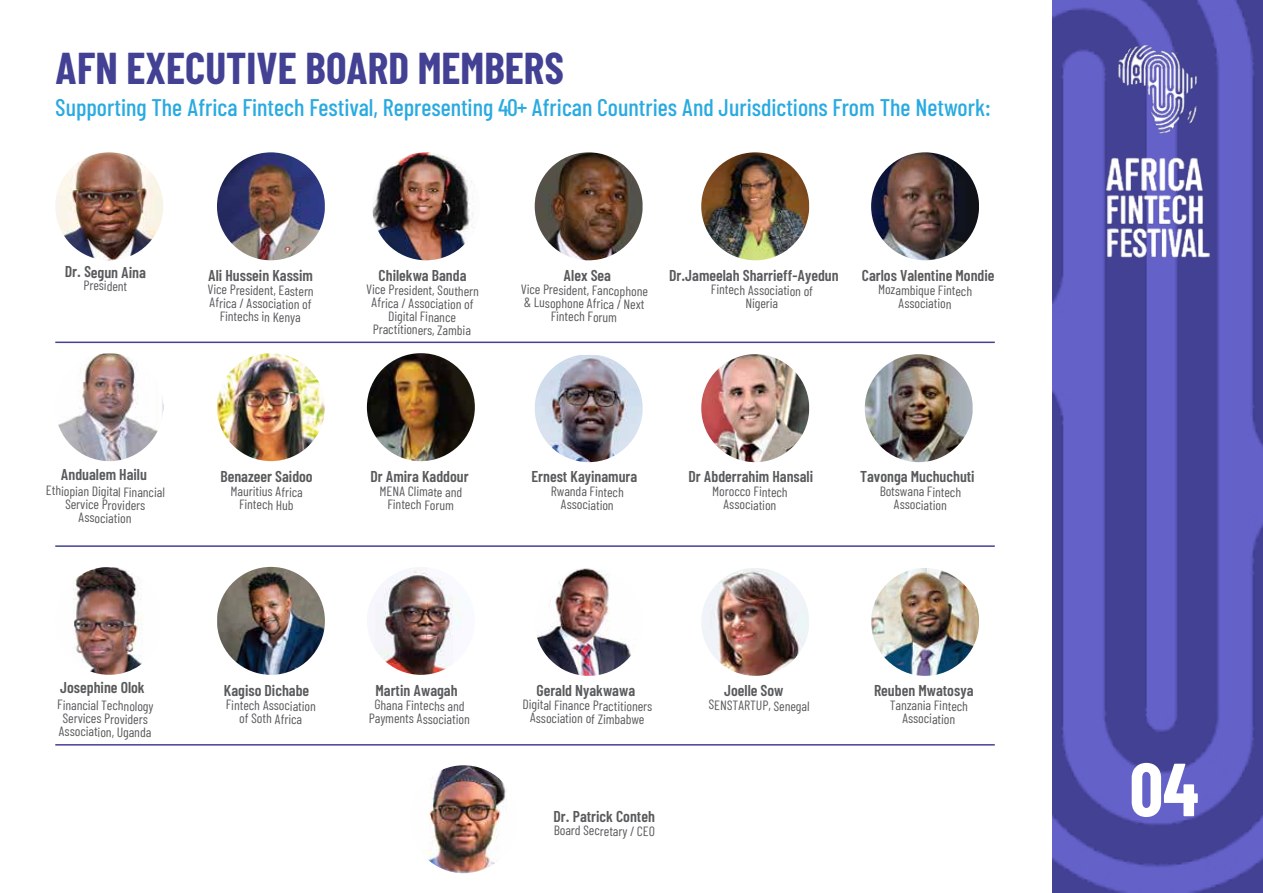
<style>
.page{position:relative;width:1263px;height:893px;background:#fff}
.page>*{position:absolute;margin:0;border:0;box-sizing:border-box;transform-origin:0 0}
.t1{font:700 75px "Barlow Condensed";color:#fff}
.t2{font:700 43.5px "Barlow Condensed";color:#434194}
.t3{font:500 24px "Barlow Condensed";color:#29aae1}
.t4{font:600 15.75px "Barlow Condensed";color:#595a5c}
.t5{font:13.5px/13.2px "Barlow Condensed";color:#595a5c;text-align:center}
</style>
<div class="page">
<img style="left:1052px;top:0;width:211px;height:893px">
<img style="left:1115px;top:43px;width:85px;height:93px">
<img style="left:1106px;top:157px;width:103px;height:101px">
<img style="left:58px;top:353px;width:105px;height:108px">
<img style="left:217px;top:354px;width:108px;height:107px">
<img style="left:367px;top:353px;width:108px;height:108px;border-radius:54px">
<img style="left:55px;top:152px;width:108px;height:108px;border-radius:54px">
<img style="left:217px;top:152px;width:108px;height:108px;border-radius:53px">
<img style="left:535px;top:152px;width:107px;height:108px;border-radius:53px">
<img style="left:701px;top:152px;width:108px;height:108px;border-radius:53px">
<img style="left:871px;top:152px;width:108px;height:108px;border-radius:53px">
<img style="left:535px;top:355px;width:107px;height:107px">
<img style="left:701px;top:354px;width:108px;height:108px;border-radius:53px">
<img style="left:865px;top:354px;width:108px;height:108px;border-radius:53px">
<img style="left:372px;top:152px;width:108px;height:108px;border-radius:54px">
<hr style="left:55px;top:342px;width:940px;height:1px;background:#434194">
<hr style="left:55px;top:545px;width:940px;height:2px;background:#434194">
<img style="left:73px;top:567px;width:70px;height:108px">
<img style="left:217px;top:567px;width:108px;height:108px;border-radius:53px">
<img style="left:367px;top:567px;width:108px;height:108px;border-radius:54px">
<img style="left:535px;top:568px;width:107px;height:108px;border-radius:53px">
<img style="left:410px;top:765px;width:107px;height:108px;border-radius:53px">
<img style="left:701px;top:568px;width:108px;height:108px;border-radius:53px">
<img style="left:871px;top:568px;width:108px;height:108px;border-radius:53px">
<hr style="left:55px;top:744px;width:940px;height:2px;background:#434194">
<h2 class="t2" style="left:55px;top:41px;width:510px">AFN EXECUTIVE BOARD MEMBERS</h2>
<h3 class="t3" style="left:55px;top:93px;width:937px">Supporting The Africa Fintech Festival, Representing 40+ African Countries And Jurisdictions From The Network:</h3>
<p class="t4" style="left:65px;top:262px;width:83px;rotate:1deg">Dr. Segun Aina</p>
<p class="t5" style="left:84px;top:278px;width:45px;rotate:1deg">President</p>
<p class="t4" style="left:208px;top:265px;width:106px">Ali Hussein Kassim</p>
<p class="t4" style="left:379px;top:265px;width:89px">Chilekwa Banda</p>
<p class="t4" style="left:564px;top:265px;width:49px">Alex Sea</p>
<p class="t4" style="left:669px;top:265px;width:171px">Dr.Jameelah Sharrieff-Ayedun</p>
<p class="t4" style="left:862px;top:265px;width:134px">Carlos Valentine Mondie</p>
<p class="t5" style="left:521px;top:282px;width:129px;rotate:1deg">Vice President, Fancophone &amp; Lusophone Africa / Next<br>Fintech Forum</p>
<p class="t5" style="left:711px;top:282px;width:104px;rotate:1deg">Fintech Association of<br>Nigeria</p>
<p class="t5" style="left:878px;top:282px;width:96px;rotate:1deg">Mozambique Fintech<br>Association</p>
<p class="t5" style="left:208px;top:282px;width:108px;rotate:1deg">Vice President, Eastern<br>Africa / Association of<br>Fintechs in Kenya</p>
<p class="t5" style="left:366px;top:282px;width:114px;rotate:1deg">Vice President, Southern<br>Africa / Association of<br>Digital Finance<br>Practitioners, Zambia</p>
<p class="t4" style="left:61px;top:464px;width:88px">Andualem Hailu</p>
<p class="t4" style="left:220px;top:467px;width:94px">Benazeer Saidoo</p>
<p class="t4" style="left:370px;top:467px;width:100px">Dr Amira Kaddour</p>
<p class="t4" style="left:531px;top:467px;width:107px">Ernest Kayinamura</p>
<p class="t4" style="left:688px;top:467px;width:126px">Dr Abderrahim Hansali</p>
<p class="t4" style="left:860px;top:467px;width:116px">Tavonga Muchuchuti</p>
<p class="t5" style="left:46px;top:483px;width:120px;rotate:1deg">Ethiopian Digital Financial<br>Service Providers<br>Association</p>
<p class="t5" style="left:231px;top:484px;width:74px;rotate:1deg">Mauritius Africa<br>Fintech Hub</p>
<p class="t5" style="left:380px;top:484px;width:84px;rotate:1deg">MENA Climate and<br>Fintech Forum</p>
<p class="t5" style="left:551px;top:484px;width:74px;rotate:1deg">Rwanda Fintech<br>Association</p>
<p class="t5" style="left:712px;top:484px;width:77px;rotate:1deg">Morocco Fintech<br>Association</p>
<p class="t5" style="left:880px;top:484px;width:83px;rotate:1deg">Botswana Fintech<br>Association</p>
<p class="t4" style="left:60px;top:678px;width:86px">Josephine Olok</p>
<p class="t4" style="left:224px;top:681px;width:87px">Kagiso Dichabe</p>
<p class="t4" style="left:536px;top:681px;width:100px">Gerald Nyakwawa</p>
<p class="t4" style="left:375px;top:681px;width:84px">Martin Awagah</p>
<p class="t4" style="left:874px;top:681px;width:101px">Reuben Mwatosya</p>
<p class="t4" style="left:724px;top:681px;width:61px">Joelle Sow</p>
<p class="t5" style="left:57px;top:698px;width:98px;text-align:left;rotate:1deg">Financial Technology<br>Services Providers<br>Association, Uganda</p>
<p class="t5" style="left:226px;top:698px;width:92px;rotate:1deg">Fintech Association of Soth Africa</p>
<p class="t5" style="left:369px;top:697px;width:102px;rotate:1deg">Ghana Fintechs and<br>Payments Association</p>
<p class="t5" style="left:523px;top:697px;width:131px;rotate:1deg">Digital Finance Practitioners<br>Association of Zimbabwe</p>
<p class="t5" style="left:709px;top:698px;width:103px;rotate:1deg">SENSTARTUP, Senegal</p>
<p class="t5" style="left:890px;top:698px;width:80px;rotate:1deg">Tanzania Fintech<br>Association</p>
<p class="t4" style="left:554px;top:806px;width:103px">Dr. Patrick Conteh</p>
<p class="t5" style="left:554px;top:823px;width:103px;rotate:1deg">Board Secretary / CEO</p>
<h1 class="t1" style="left:1130px;top:743px;width:70px">04</h1>
</div>
